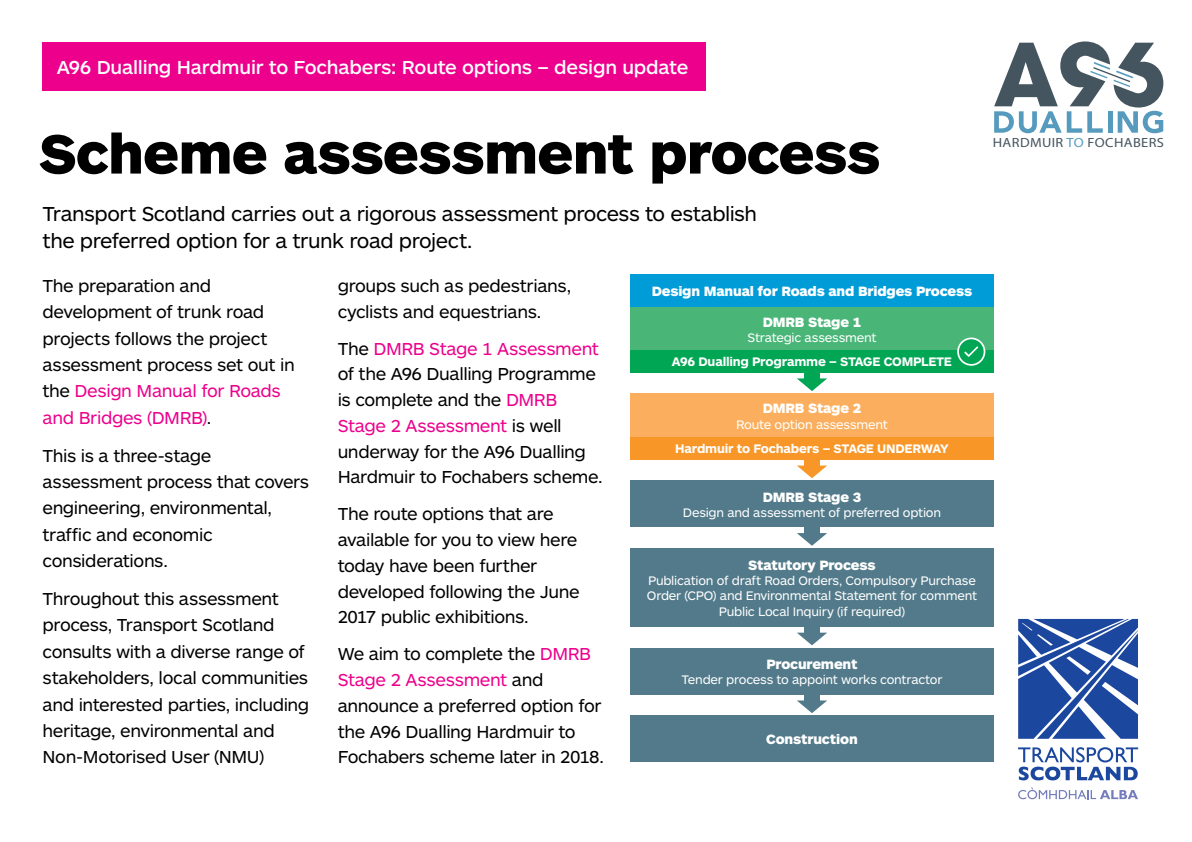
<style>
.page{position:relative;width:1192px;height:842px;background:#fff}
.page>*{position:absolute;margin:0;border:0;box-sizing:border-box;transform-origin:0 0}
.t1{font:900 57.5px "ARS Maquette Pro";letter-spacing:-.015em;color:#000}
.t2{font:21px/27.5px "ARS Maquette Pro";letter-spacing:-.025em;color:#000}
.t3{font:500 19.5px "ARS Maquette Pro";letter-spacing:-.01em;color:#fff}
.t4{font:18px/26.4px "ARS Maquette Pro";letter-spacing:-.02em;color:#000}
.t5{font:900 14.05px "ARS Maquette Pro";letter-spacing:-.015em;color:#fff}
.t6{font:13.3px "Myriad Pro";letter-spacing:.025em;color:#455560;scale:1.09 1}
.t7{font:12.85px/15.2px "ARS Maquette Pro";letter-spacing:-.02em;color:#fff;text-align:center}
.t8{font:700 12.85px "ARS Maquette Pro";letter-spacing:-.015em;color:#fff}
.s1{color:#ec008c}
.s2{color:#569bbe}
</style>
<div class="page">
<svg style="left:1018px;top:747px;width:120px;height:33px"></svg>
<svg style="left:1018px;top:787px;width:120px;height:12px"></svg>
<svg style="left:1018px;top:619px;width:120px;height:120px"></svg>
<div style="left:43px;top:43px;width:663px;height:48px;background:#ec008c"></div>
<svg style="left:994px;top:41px;width:169px;height:92px"></svg>
<svg style="left:797px;top:466px;width:30px;height:12px"></svg>
<div style="left:804px;top:453px;width:16px;height:14px;background:#f89728"></div>
<svg style="left:797px;top:633px;width:30px;height:12px"></svg>
<div style="left:804px;top:620px;width:16px;height:14px;background:#527a8a"></div>
<svg style="left:797px;top:378px;width:30px;height:13px"></svg>
<div style="left:804px;top:366px;width:16px;height:14px;background:#00a654"></div>
<div style="left:630px;top:274px;width:364px;height:34px;background:#009cd8"></div>
<div style="left:630px;top:394px;width:364px;height:43px;background:#fbaf5e"></div>
<div style="left:630px;top:308px;width:364px;height:42px;background:#49b678"></div>
<div style="left:630px;top:481px;width:364px;height:46px;background:#527a8a"></div>
<div style="left:630px;top:548px;width:364px;height:78px;background:#527a8a"></div>
<div style="left:630px;top:648px;width:364px;height:46px;background:#527a8a"></div>
<div style="left:630px;top:716px;width:364px;height:46px;background:#527a8a"></div>
<div style="left:630px;top:437px;width:364px;height:22px;background:#f89728"></div>
<div style="left:630px;top:350px;width:364px;height:22px;background:#00a654"></div>
<svg style="left:797px;top:533px;width:30px;height:13px"></svg>
<div style="left:804px;top:521px;width:16px;height:14px;background:#527a8a"></div>
<svg style="left:797px;top:700px;width:30px;height:13px"></svg>
<div style="left:804px;top:688px;width:16px;height:14px;background:#527a8a"></div>
<svg style="left:958px;top:338px;width:27px;height:27px"></svg>
<div style="left:957px;top:338px;width:28px;height:28px;border:2px solid #fff;border-radius:50%"></div>
<svg style="left:964px;top:346px;width:14px;height:11px"></svg>
<p class="t3" style="left:57px;top:55px;width:633px">A96 Dualling Hardmuir to Fochabers: Route options – design update</p>
<h1 class="t1" style="left:39px;top:116px;width:843px">Scheme assessment process</h1>
<p class="t2" style="left:43px;top:198px;width:716px">Transport Scotland carries out a rigorous assessment process to establish the preferred option for a trunk road project.</p>
<p class="t5" style="left:652px;top:282px;width:322px">Design Manual for Roads and Bridges Process</p>
<p class="t4" style="left:43px;top:271px;width:254px">The preparation and development of trunk road projects follows the project assessment process set out in the <span class="s1">Design Manual for Roads and Bridges (DMRB)</span>.</p>
<p class="t4" style="left:43px;top:441px;width:268px">This is a three-stage assessment process that covers engineering, environmental, traffic and economic considerations.</p>
<p class="t4" style="left:43px;top:585px;width:268px">Throughout this assessment process, Transport Scotland consults with a diverse range of stakeholders, local communities and interested parties, including heritage, environmental and<br>Non-Motorised User (NMU)</p>
<p class="t4" style="left:338px;top:272px;width:235px;line-height:25.8px">groups such as pedestrians, cyclists and equestrians.</p>
<p class="t4" style="left:338px;top:335px;width:266px;line-height:25.8px">The <span class="s1">DMRB Stage 1 Assessment </span>of the A96 Dualling Programme is complete and the <span class="s1">DMRB<br>Stage 2 Assessment</span> is well underway for the A96 Dualling<br>Hardmuir to Fochabers scheme.</p>
<p class="t4" style="left:338px;top:500px;width:243px;line-height:25.8px">The route options that are available for you to view here today have been further developed following the June<br>2017 public exhibitions.</p>
<p class="t4" style="left:338px;top:640px;width:268px;line-height:25.8px">We aim to complete the <span class="s1">DMRB<br>Stage 2 Assessment</span> and announce a preferred option for the A96 Dualling Hardmuir to<br>Fochabers scheme later in 2018.</p>
<p class="t5" style="left:763px;top:313px;width:100px">DMRB Stage 1</p>
<p class="t7" style="left:748px;top:329px;width:130px">Strategic assessment</p>
<p class="t8" style="left:672px;top:353px;width:282px">A96 Dualling Programme – STAGE COMPLETE</p>
<p class="t5" style="left:763px;top:399px;width:100px">DMRB Stage 2</p>
<p class="t7" style="left:736px;top:416px;width:153px">Route option assessment</p>
<p class="t8" style="left:675px;top:440px;width:275px">Hardmuir to Fochabers – STAGE UNDERWAY</p>
<p class="t5" style="left:763px;top:488px;width:100px">DMRB Stage 3</p>
<p class="t7" style="left:683px;top:504px;width:260px">Design and assessment of preferred option</p>
<p class="t5" style="left:748px;top:556px;width:129px">Statutory Process</p>
<p class="t7" style="left:647px;top:572px;width:332px">Publication of draft Road Orders, Compulsory Purchase<br>Order (CPO) and Environmental Statement for comment<br>Public Local Inquiry (if required)</p>
<p class="t5" style="left:767px;top:655px;width:92px">Procurement</p>
<p class="t7" style="left:682px;top:672px;width:262px">Tender process to appoint works contractor</p>
<p class="t5" style="left:766px;top:730px;width:93px">Construction</p>
<p class="t6" style="left:993px;top:134px;width:159px">HARDMUIR <span class="s2">TO</span> FOCHABERS</p>
</div>
